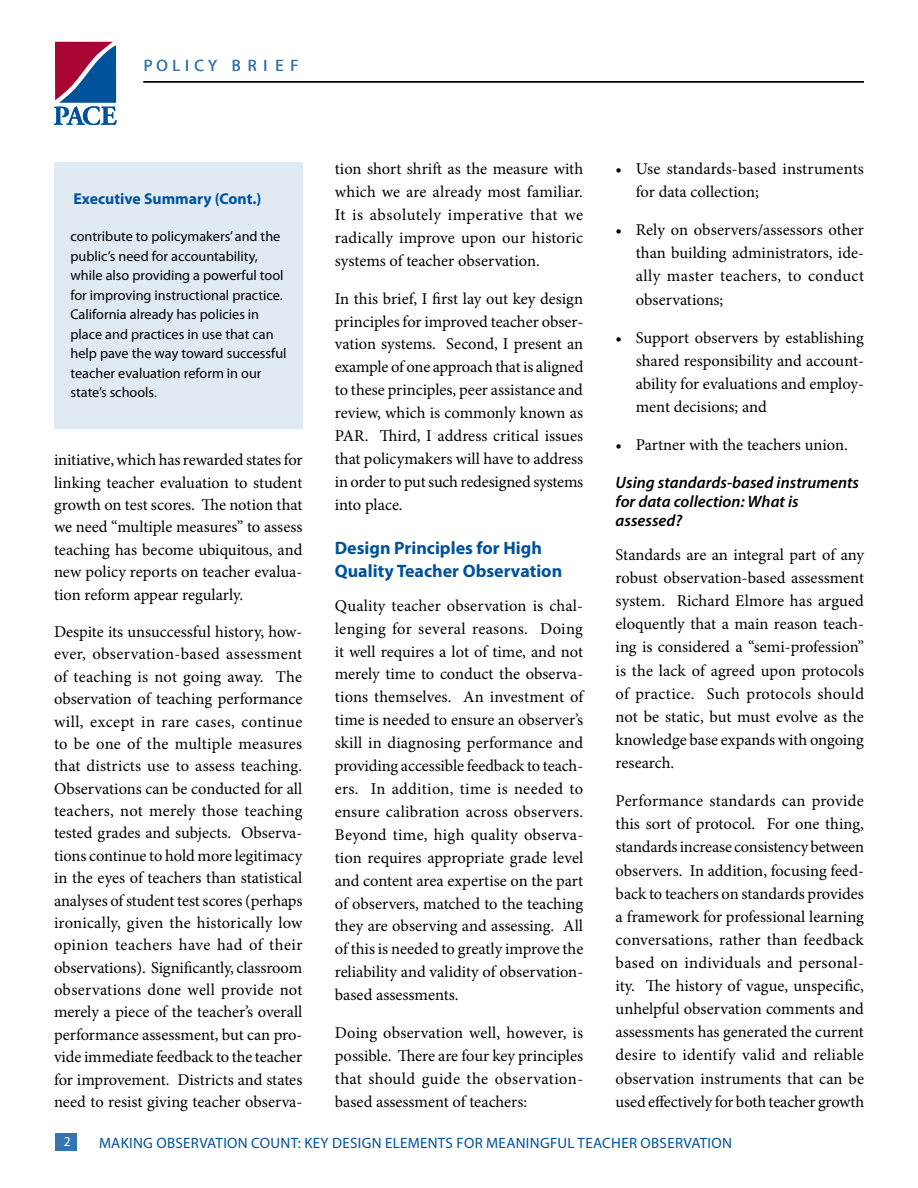
<style>
.page{position:relative;width:918px;height:1188px;background:#fff}
.page>*{position:absolute;margin:0;border:0;box-sizing:border-box;transform-origin:0 0}
.t1{font:700 18px/23.4px "Myriad Pro";color:#00529b}
.t2{font:16.5px/23px "Minion Pro";color:#000;text-align:justify}
.t3{font:italic 600 16.5px/19px "Myriad Pro";color:#000}
.t4{font:16.5px "Myriad Pro";letter-spacing:.28em;color:#3375af}
.t5{font:700 15.75px "Myriad Pro";color:#00529b}
.t6{font:15px "Myriad Pro";letter-spacing:.02em;color:#00529b}
.t7{font:14.25px/19.5px "Myriad Pro";color:#000}
.t8{font:13.5px "Myriad Pro";color:#fff}
</style>
<div class="page">
<div style="left:54px;top:162px;width:248px;height:266px;background:#e0eaf3"></div>
<div style="left:56px;top:1133px;width:21px;height:17px;background:#3375af"></div>
<hr style="left:143px;top:81px;width:721px;height:1px;background:#000">
<svg style="left:54px;top:42px;width:63px;height:83px"></svg>
<p class="t4" style="left:144px;top:55px;width:156px">POLICY BRI E F</p>
<p class="t2" style="left:636px;top:157px;width:230px;text-indent:-20px">• Use standards-based instruments for data collection;</p>
<p class="t2" style="left:636px;top:218px;width:230px;text-indent:-20px">• Rely on observers/assessors other than building administrators, ide&shy;ally master teachers, to conduct observations;</p>
<p class="t2" style="left:636px;top:326px;width:230px;text-indent:-20px">• Support observers by establishing shared responsibility and account&shy;ability for evaluations and employ&shy;ment decisions; and</p>
<p class="t2" style="left:616px;top:434px;width:234px">• Partner with the teachers union.</p>
<p class="t3" style="left:616px;top:472px;width:245px">Using standards-based instruments for data collection: What is assessed?</p>
<p class="t2" style="left:616px;top:543px;width:250px">Standards are an integral part of any robust observation-based assessment system. Richard Elmore has argued eloquently that a main reason teach&shy;ing is considered a “semi-profession” is the lack of agreed upon protocols of practice. Such protocols should not be static, but must evolve as the knowledge base expands with ongoing research.</p>
<p class="t2" style="left:616px;top:789px;width:250px">Performance standards can provide this sort of protocol. For one thing, standards increase consistency between observers. In addition, focusing feed&shy;back to teachers on standards provides a framework for professional learning conversations, rather than feedback based on individuals and personal&shy;ity. The history of vague, unspecific, unhelpful observation comments and assessments has generated the current desire to identify valid and reliable observation instruments that can be used effectively for both teacher growth</p>
<p class="t2" style="left:335px;top:157px;width:250px">tion short shrift as the measure with which we are already most familiar.<br>It is absolutely imperative that we radically improve upon our historic systems of teacher observation.</p>
<p class="t2" style="left:335px;top:287px;width:250px">In this brief, I first lay out key design principles for improved teacher obser&shy;vation systems. Second, I present an example of one approach that is aligned to these principles, peer assistance and review, which is commonly known as PAR. Third, I address critical issues that policymakers will have to address in order to put such redesigned systems into place.</p>
<p class="t1" style="left:335px;top:535px;width:229px">Design Principles for High<br>Quality Teacher Observation</p>
<p class="t2" style="left:335px;top:594px;width:250px">Quality teacher observation is chal&shy;lenging for several reasons. Doing it well requires a lot of time, and not merely time to conduct the observa&shy;tions themselves. An investment of time is needed to ensure an observer’s skill in diagnosing performance and providing accessible feedback to teach&shy;ers. In addition, time is needed to ensure calibration across observers.<br>Beyond time, high quality observa&shy;tion requires appropriate grade level and content area expertise on the part of observers, matched to the teaching they are observing and assessing. All of this is needed to greatly improve the reliability and validity of observation&shy;based assessments.</p>
<p class="t2" style="left:335px;top:1021px;width:250px">Doing observation well, however, is possible. There are four key principles that should guide the observation&shy;based assessment of teachers:</p>
<p class="t5" style="left:74px;top:188px;width:189px">Executive Summary (Cont.)</p>
<p class="t7" style="left:70px;top:227px;width:218px">contribute to policymakers’ and the public’s need for accountability, while also providing a powerful tool for improving instructional practice.<br>California already has policies in place and practices in use that can help pave the way toward successful teacher evaluation reform in our state’s schools.</p>
<p class="t2" style="left:54px;top:449px;width:250px;line-height:22.4px">initiative, which has rewarded states for linking teacher evaluation to student growth on test scores. The notion that we need “multiple measures” to assess teaching has become ubiquitous, and new policy reports on teacher evalua&shy;tion reform appear regularly.</p>
<p class="t2" style="left:54px;top:621px;width:250px;line-height:22.4px">Despite its unsuccessful history, how&shy;ever, observation-based assessment of teaching is not going away. The observation of teaching performance will, except in rare cases, continue to be one of the multiple measures that districts use to assess teaching.<br>Observations can be conducted for all teachers, not merely those teaching tested grades and subjects. Observa&shy;tions continue to hold more legitimacy in the eyes of teachers than statistical analyses of student test scores (perhaps ironically, given the historically low opinion teachers have had of their observations). Significantly, classroom observations done well provide not merely a piece of the teacher’s overall performance assessment, but can pro&shy;vide immediate feedback to the teacher for improvement. Districts and states need to resist giving teacher observa-</p>
<p class="t6" style="left:99px;top:1134px;width:77px">Maki ng Obser</p>
<p class="t6" style="left:199px;top:1134px;width:151px">vatio n Cou nt: Key Desig</p>
<p class="t6" style="left:372px;top:1134px;width:31px">n Eleme</p>
<p class="t6" style="left:428px;top:1134px;width:38px">nts for</p>
<p class="t6" style="left:486px;top:1134px;width:64px">Meaningful</p>
<p class="t6" style="left:578px;top:1134px;width:83px">Teacher Obser</p>
<p class="t6" style="left:684px;top:1134px;width:50px">vatio n</p>
<p class="t8" style="left:64px;top:1133px;width:8px">2</p>
</div>
